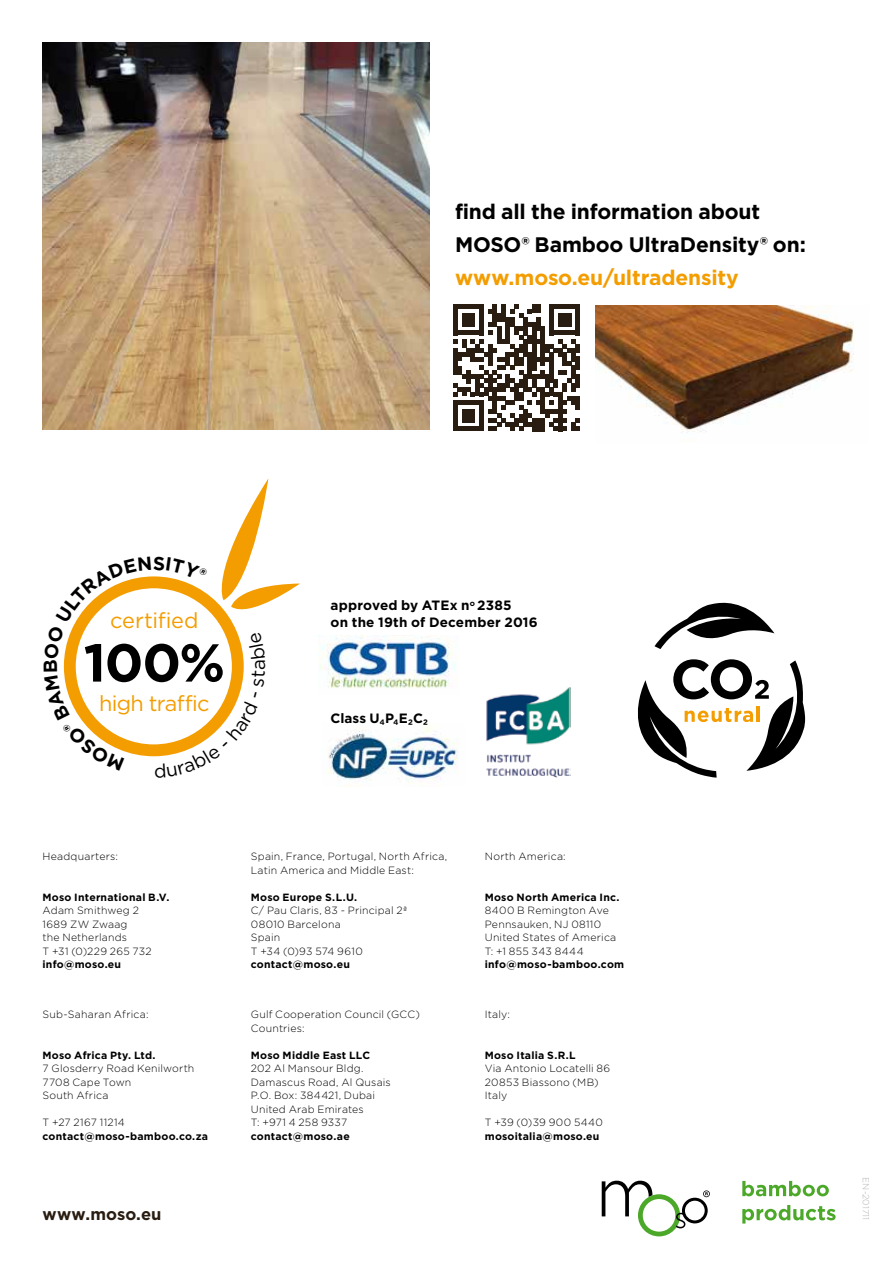
<style>
.page{position:relative;width:893px;height:1263px;background:#fff}
.page>*{position:absolute;margin:0;border:0;box-sizing:border-box;transform-origin:0 0}
.t1{font:700 53.4px "Gotham";color:#000}
.t2{font:21.75px "Gotham";letter-spacing:-.02em;color:#f49d00}
.t3{font:700 21px/33px "Gotham";letter-spacing:-.01em;color:#000}
.t4{font:700 21px "Gotham";letter-spacing:-.01em;color:#f49d00}
.t5{font:700 16.5px "Gotham";color:#291c11}
.t6{font:700 13.5px/16.5px "Gotham";letter-spacing:.01em;color:#000}
.t7{font:300 10.5px/13.5px "Gotham";letter-spacing:.02em;color:#000}
.t8{font:700 10.5px "Gotham";letter-spacing:.02em;color:#000}
.t9{font:300 9px "Gotham";color:#b1b3b4}
</style>
<div class="page">
<svg style="left:602px;top:1181px;width:108px;height:55px"></svg>
<svg style="left:742px;top:1181px;width:87px;height:15px"></svg>
<svg style="left:742px;top:1205px;width:94px;height:18px"></svg>
<img style="left:320px;top:636px;width:138px;height:52px">
<img style="left:327px;top:728px;width:131px;height:59px">
<img style="left:486px;top:688px;width:85px;height:90px">
<svg style="left:453px;top:304px;width:127px;height:127px"></svg>
<img style="left:595px;top:306px;width:259px;height:126px">
<img style="left:43px;top:43px;width:386px;height:386px">
<svg style="left:654px;top:602px;width:120px;height:47px"></svg>
<svg style="left:637px;top:659px;width:169px;height:119px"></svg>
<svg style="left:63px;top:478px;width:237px;height:279px"></svg>
<h3 class="t3" style="left:455px;top:195px;width:352px">find all the information about<br>MOSO® Bamboo UltraDensity® on:</h3>
<h3 class="t4" style="left:455px;top:263px;width:285px">www.moso.eu/ultradensity</h3>
<h2 class="t2" style="left:110px;top:607px;width:90px">certified</h2>
<h1 class="t1" style="left:84px;top:627px;width:143px">100%</h1>
<h2 class="t2" style="left:99px;top:690px;width:112px">high traffic</h2>
<p class="t6" style="left:331px;top:597px;width:209px">approved by ATEx n<sup>o</sup> 2385<br>on the 19th of December 2016</p>
<p class="t6" style="left:331px;top:710px;width:99px">Class U4P4E2C2</p>
<p class="t7" style="left:43px;top:849px;width:77px">Headquarters:</p>
<p class="t8" style="left:43px;top:890px;width:128px">Moso International B.V.</p>
<p class="t7" style="left:43px;top:903px;width:111px">Adam Smithweg 2<br>1689 ZW Zwaag<br>the Netherlands<br>T +31 (0)229 265 732</p>
<p class="t8" style="left:43px;top:958px;width:80px">info@moso.eu</p>
<p class="t7" style="left:43px;top:1007px;width:108px">Sub-Saharan Africa:</p>
<p class="t8" style="left:43px;top:1048px;width:115px">Moso Africa Pty. Ltd.</p>
<p class="t7" style="left:43px;top:1061px;width:153px">7 Glosderry Road Kenilworth<br>7708 Cape Town<br>South Africa</p>
<p class="t7" style="left:43px;top:1115px;width:84px">T +27 2167 11214</p>
<p class="t8" style="left:43px;top:1129px;width:167px">contact@moso-bamboo.co.za</p>
<h3 class="t5" style="left:43px;top:1204px;width:120px">www.moso.eu</h3>
<p class="t7" style="left:251px;top:849px;width:198px">Spain, France, Portugal, North Africa,<br>Latin America and Middle East:</p>
<p class="t8" style="left:251px;top:890px;width:108px">Moso Europe S.L.U.</p>
<p class="t7" style="left:251px;top:903px;width:158px">C/ Pau Claris, 83 - Principal 2ª<br>08010 Barcelona<br>Spain<br>T +34 (0)93 574 9610</p>
<p class="t8" style="left:251px;top:958px;width:100px">contact@moso.eu</p>
<p class="t7" style="left:251px;top:1007px;width:171px">Gulf Cooperation Council (GCC)<br>Countries:</p>
<p class="t8" style="left:251px;top:1048px;width:121px">Moso Middle East LLC</p>
<p class="t7" style="left:251px;top:1061px;width:141px">202 Al Mansour Bldg.<br>Damascus Road, Al Qusais<br>P.O. Box: 384421, Dubai<br>United Arab Emirates<br>T: +971 4 258 9337</p>
<p class="t8" style="left:251px;top:1129px;width:100px">contact@moso.ae</p>
<p class="t7" style="left:485px;top:849px;width:82px">North America:</p>
<p class="t8" style="left:485px;top:890px;width:136px">Moso North America Inc.</p>
<p class="t7" style="left:485px;top:903px;width:133px">8400 B Remington Ave<br>Pennsauken, NJ 08110<br>United States of America<br>T: +1 855 343 8444</p>
<p class="t8" style="left:485px;top:958px;width:141px">info@moso-bamboo.com</p>
<p class="t7" style="left:485px;top:1007px;width:27px">Italy:</p>
<p class="t8" style="left:485px;top:1048px;width:92px">Moso Italia S.R.L</p>
<p class="t7" style="left:485px;top:1061px;width:127px">Via Antonio Locatelli 86<br>20853 Biassono (MB)<br>Italy</p>
<p class="t7" style="left:485px;top:1115px;width:120px">T +39 (0)39 900 5440</p>
<p class="t8" style="left:485px;top:1129px;width:116px">mosoitalia@moso.eu</p>
<p class="t9" style="left:872px;top:1177px;width:45px;rotate:90deg">EN-201711</p>
</div>
